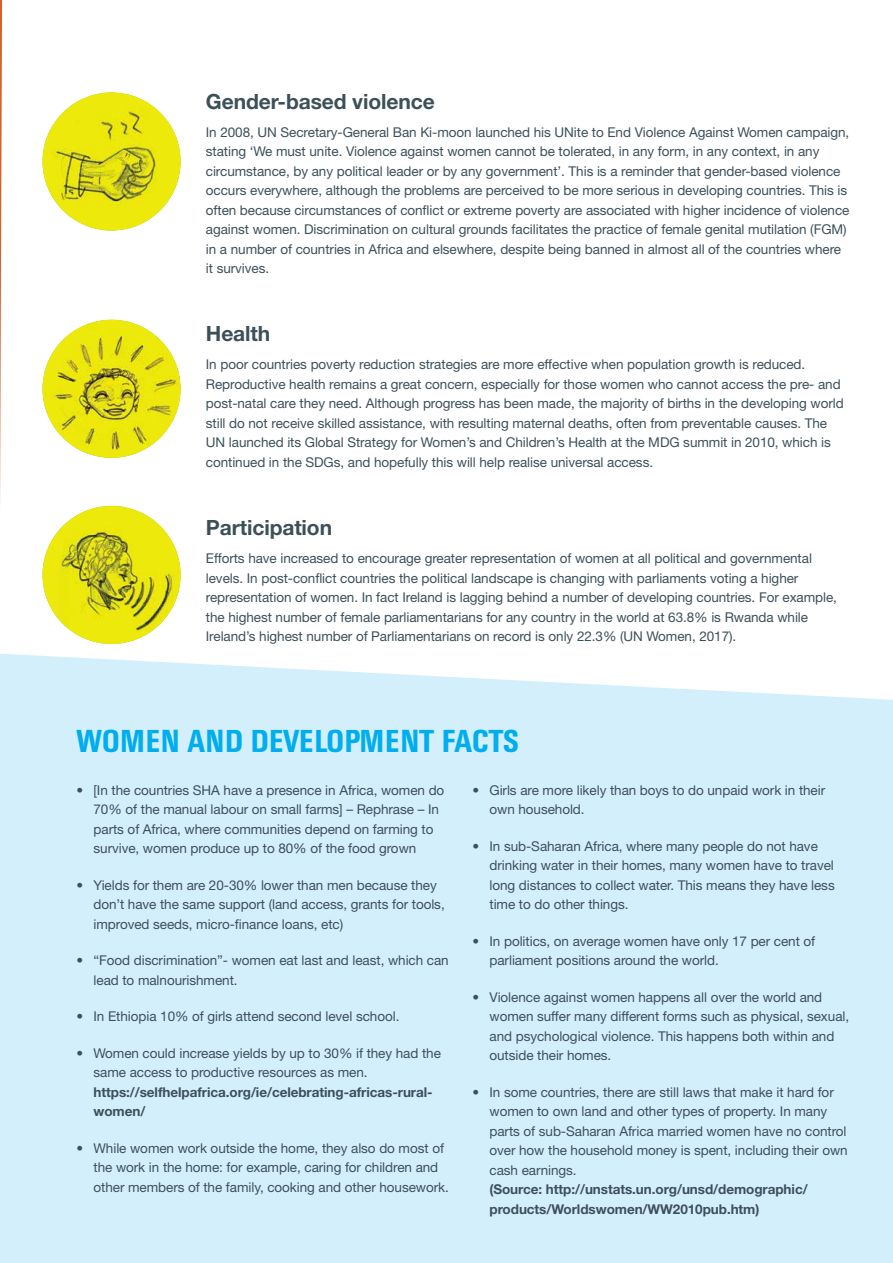
<style>
.page{position:relative;width:893px;height:1263px;background:#fff}
.page>*{position:absolute;margin:0;border:0;box-sizing:border-box;transform-origin:0 0}
.t1{font:700 31.5px "Univers Condensed BQ";letter-spacing:.01em;color:#00aeef}
.t2{font:700 21px "Helvetica Neue LT Std";letter-spacing:-.005em;color:#3d505a}
.t3{font:13.5px/19.5px "Helvetica Neue LT Std";letter-spacing:-.005em;color:#3d505a}
.t4{font:700 13.5px/19.5px "Helvetica Neue LT Std";letter-spacing:-.005em;color:#3d505a}
</style>
<div class="page">
<svg style="left:0;top:0;width:2px;height:502px"></svg>
<div style="left:0;top:654px;width:893px;height:609px;background:#d4effc"></div>
<img style="left:43px;top:92px;width:138px;height:139px;border-radius:69px">
<img style="left:43px;top:320px;width:138px;height:138px;border-radius:69px">
<img style="left:43px;top:506px;width:138px;height:138px;border-radius:69px">
<h2 class="t2" style="left:206px;top:88px;width:230px">Gender-based violence</h2>
<p class="t3" style="left:206px;top:122px;width:645px">In 2008, UN Secretary-General Ban Ki-moon launched his UNite to End Violence Against Women campaign, stating ‘We must unite. Violence against women cannot be tolerated, in any form, in any context, in any circumstance, by any political leader or by any government’. This is a reminder that gender-based violence occurs everywhere, although the problems are perceived to be more serious in developing countries. This is often because circumstances of conflict or extreme poverty are associated with higher incidence of violence against women. Discrimination on cultural grounds facilitates the practice of female genital mutilation (FGM) in a number of countries in Africa and elsewhere, despite being banned in almost all of the countries where it survives.</p>
<h2 class="t2" style="left:206px;top:321px;width:66px">Health</h2>
<p class="t3" style="left:206px;top:355px;width:639px">In poor countries poverty reduction strategies are more effective when population growth is reduced.<br>Reproductive health remains a great concern, especially for those women who cannot access the pre- and post-natal care they need. Although progress has been made, the majority of births in the developing world still do not receive skilled assistance, with resulting maternal deaths, often from preventable causes. The UN launched its Global Strategy for Women’s and Children’s Health at the MDG summit in 2010, which is continued in the SDGs, and hopefully this will help realise universal access.</p>
<h2 class="t2" style="left:206px;top:514px;width:128px">Participation</h2>
<p class="t3" style="left:206px;top:548px;width:633px">Efforts have increased to encourage greater representation of women at all political and governmental levels. In post-conflict countries the political landscape is changing with parliaments voting a higher representation of women. In fact Ireland is lagging behind a number of developing countries. For example, the highest number of female parliamentarians for any country in the world at 63.8% is Rwanda while Ireland’s highest number of Parliamentarians on record is only 22.3% (UN Women, 2017).</p>
<h1 class="t1" style="left:77px;top:723px;width:444px">WOMEN AND DEVELOPMENT FACTS</h1>
<p class="t3" style="left:94px;top:780px;width:352px;text-indent:-17px">• [In the countries SHA have a presence in Africa, women do 70% of the manual labour on small farms] – Rephrase – In parts of Africa, where communities depend on farming to survive, women produce up to 80% of the food grown</p>
<p class="t3" style="left:94px;top:875px;width:353px;text-indent:-17px">• Yields for them are 20-30% lower than men because they don’t have the same support (land access, grants for tools, improved seeds, micro-finance loans, etc)</p>
<p class="t3" style="left:94px;top:950px;width:357px;text-indent:-17px">• “Food discrimination”- women eat last and least, which can lead to malnourishment.</p>
<p class="t3" style="left:77px;top:1006px;width:324px">• In Ethiopia 10% of girls attend second level school.</p>
<p class="t3" style="left:94px;top:1043px;width:349px;text-indent:-17px">• Women could increase yields by up to 30% if they had the same access to productive resources as men.</p>
<p class="t4" style="left:94px;top:1082px;width:341px">https://selfhelpafrica.org/ie/celebrating-africas-rural&shy;women/</p>
<p class="t3" style="left:94px;top:1138px;width:357px;text-indent:-17px">• While women work outside the home, they also do most of the work in the home: for example, caring for children and other members of the family, cooking and other housework.</p>
<p class="t3" style="left:489px;top:780px;width:337px;text-indent:-17px">• Girls are more likely than boys to do unpaid work in their own household.</p>
<p class="t3" style="left:489px;top:836px;width:347px;text-indent:-17px">• In sub-Saharan Africa, where many people do not have drinking water in their homes, many women have to travel long distances to collect water. This means they have less time to do other things.</p>
<p class="t3" style="left:489px;top:931px;width:327px;text-indent:-17px">• In politics, on average women have only 17 per cent of parliament positions around the world.</p>
<p class="t3" style="left:489px;top:987px;width:361px;text-indent:-17px">• Violence against women happens all over the world and women suffer many different forms such as physical, sexual, and psychological violence. This happens both within and outside their homes.</p>
<p class="t3" style="left:489px;top:1082px;width:360px;text-indent:-17px">• In some countries, there are still laws that make it hard for women to own land and other types of property. In many parts of sub-Saharan Africa married women have no control over how the household money is spent, including their own cash earnings.</p>
<p class="t4" style="left:489px;top:1179px;width:320px">(Source: http://unstats.un.org/unsd/demographic/ products/Worldswomen/WW2010pub.htm)</p>
</div>
